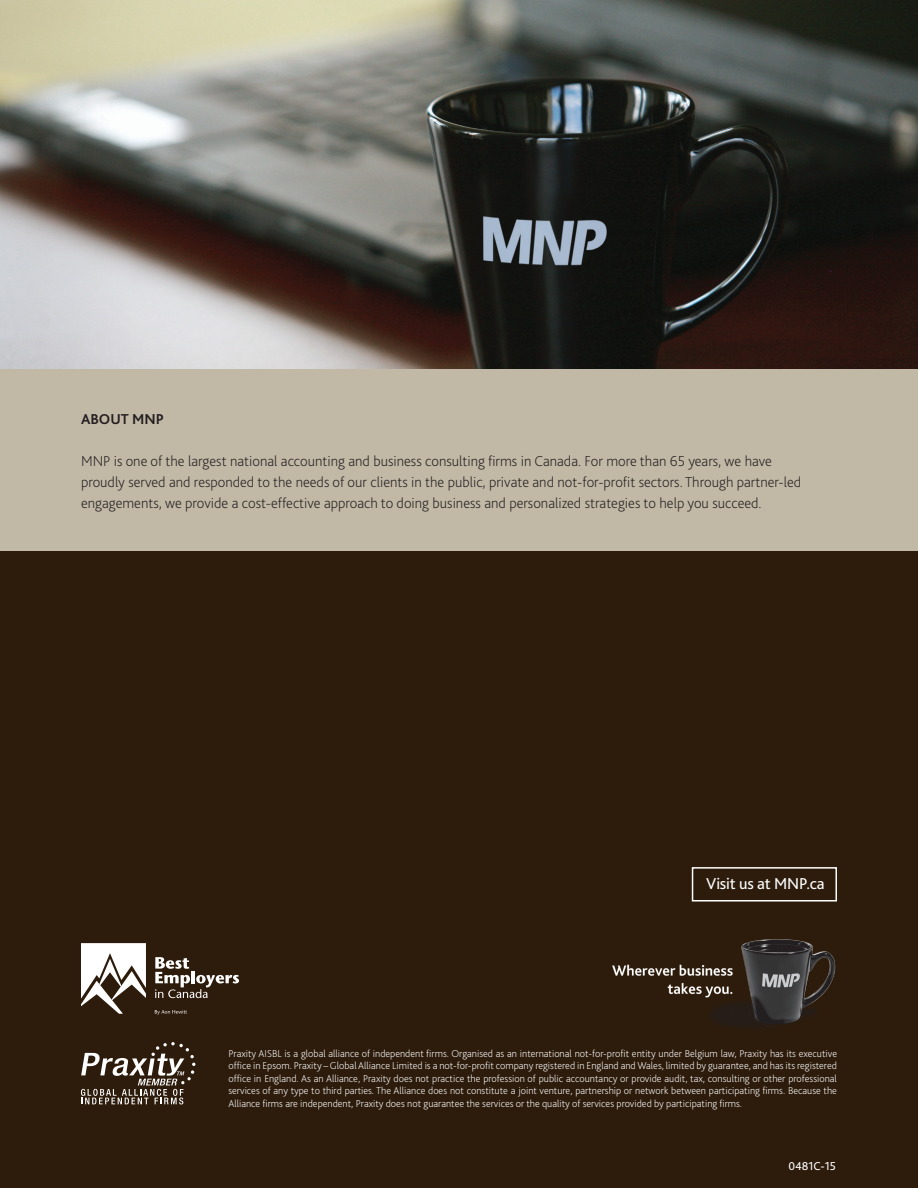
<style>
.page{position:relative;width:918px;height:1188px;background:#2d1c0c}
.page>*{position:absolute;margin:0;border:0;box-sizing:border-box;transform-origin:0 0}
.Copy_New{font:16.5px "Bliss 2";letter-spacing:-.01em;color:#fff}
.t1{font:200 15px/21px "Bliss 2";color:#231f20}
.t2{font:700 15px "Bliss 2";color:#231f20}
.t3{font:12px "Bliss 2";color:#fff}
.t4{font:200 10.5px/12.6px "Bliss 2";color:#fff;text-align:justify}
</style>
<div class="page">
<img style="left:0;top:0;width:918px;height:369px">
<div style="left:0;top:369px;width:918px;height:181px;background:#c2b8a6"></div>
<svg style="left:81px;top:1042px;width:114px;height:62px"></svg>
<svg style="left:81px;top:943px;width:65px;height:71px"></svg>
<svg style="left:155px;top:957px;width:84px;height:41px"></svg>
<svg style="left:155px;top:1010px;width:32px;height:5px"></svg>
<img style="left:612px;top:939px;width:224px;height:88px">
<div style="left:692px;top:867px;width:145px;height:35px;border:2px solid #fff"></div>
<p class="t2" style="left:81px;top:410px;width:84px">ABOUT MNP</p>
<p class="t1" style="left:81px;top:450px;width:722px">MNP is one of the largest national accounting and business consulting firms in Canada. For more than 65 years, we have proudly served and responded to the needs of our clients in the public, private and not-for-profit sectors. Through partner-led engagements, we provide a cost-effective approach to doing business and personalized strategies to help you succeed.</p>
<p class="Copy_New" style="left:706px;top:873px;width:120px">Visit us at MNP.ca</p>
<p class="t4" style="left:228px;top:1047px;width:610px">Praxity AISBL is a global alliance of independent firms. Organised as an international not-for-profit entity under Belgium law, Praxity has its executive office in Epsom. Praxity – Global Alliance Limited is a not-for-profit company registered in England and Wales, limited by guarantee, and has its registered office in England. As an Alliance, Praxity does not practice the profession of public accountancy or provide audit, tax, consulting or other professional services of any type to third parties. The Alliance does not constitute a joint venture, partnership or network between participating firms. Because the Alliance firms are independent, Praxity does not guarantee the services or the quality of services provided by participating firms.</p>
<p class="t3" style="left:788px;top:1159px;width:49px">0481C-15</p>
</div>
